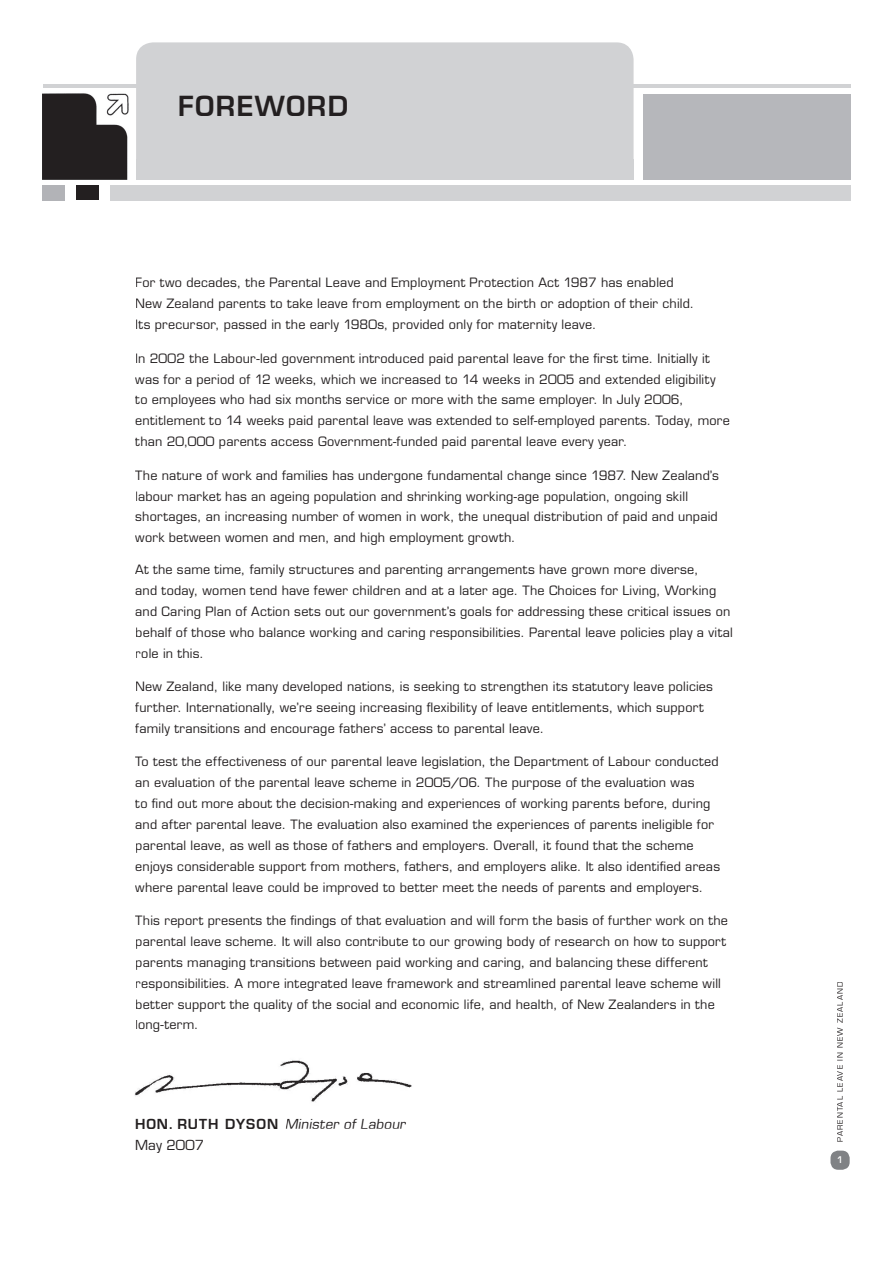
<style>
.page{position:relative;width:893px;height:1263px;background:#fff}
.page>*{position:absolute;margin:0;border:0;box-sizing:border-box;transform-origin:0 0}
.t1{font:600 27px "Eurostile";letter-spacing:.05em;color:#231f20}
.t2{font:italic 13.5px/21px "Eurostile";color:#231f20}
.t3{font:12.6px/20.9px "Eurostile";letter-spacing:.015em;color:#231f20}
.t4{font:600 9px "Eurostile";color:#fff;scale:.9 1}
.t5{font:7.5px "Eurostile";letter-spacing:.145em;color:#231f20}
.s1{font-weight:600;font-style:normal}
.s2{font-style:normal}
</style>
<div class="page">
<img style="left:134px;top:1060px;width:278px;height:42px">
<div style="left:831px;top:1151px;width:19px;height:19px;background:#808285;border-radius:8px"></div>
<div style="left:136px;top:42px;width:498px;height:137px;background:#d1d2d4;border-radius:17px"></div>
<div style="left:136px;top:159px;width:498px;height:20px;background:#d1d2d4"></div>
<img style="left:43px;top:93px;width:86px;height:86px">
<div style="left:643px;top:94px;width:207px;height:85px;background:#b6b7bb"></div>
<div style="left:110px;top:185px;width:740px;height:15px;background:#d1d2d4"></div>
<div style="left:76px;top:185px;width:23px;height:15px;background:#231f20"></div>
<div style="left:43px;top:185px;width:22px;height:15px;background:#b2b3b7"></div>
<hr style="left:43px;top:84px;width:807px;height:3px;background:#d1d2d4">
<h1 class="t1" style="left:178px;top:89px;width:171px">FOREWORD</h1>
<p class="t3" style="left:135px;top:272px;width:560px">For two decades, the Parental Leave and Employment Protection Act 1987 has enabled<br>New Zealand parents to take leave from employment on the birth or adoption of their child.<br>Its precursor, passed in the early 1980s, provided only for maternity leave.</p>
<p class="t3" style="left:135px;top:348px;width:596px">In 2002 the Labour-led government introduced paid parental leave for the first time. Initially it was for a period of 12 weeks, which we increased to 14 weeks in 2005 and extended eligibility to employees who had six months service or more with the same employer. In July 2006, entitlement to 14 weeks paid parental leave was extended to self-employed parents. Today, more than 20,000 parents access Government-funded paid parental leave every year.</p>
<p class="t3" style="left:135px;top:465px;width:585px">The nature of work and families has undergone fundamental change since 1987. New Zealand’s labour market has an ageing population and shrinking working-age population, ongoing skill shortages, an increasing number of women in work, the unequal distribution of paid and unpaid work between women and men, and high employment growth.</p>
<p class="t3" style="left:135px;top:559px;width:599px">At the same time, family structures and parenting arrangements have grown more diverse,<br>and today, women tend have fewer children and at a later age. The Choices for Living, Working and Caring Plan of Action sets out our government’s goals for addressing these critical issues on behalf of those who balance working and caring responsibilities. Parental leave policies play a vital role in this.</p>
<p class="t3" style="left:135px;top:676px;width:579px">New Zealand, like many developed nations, is seeking to strengthen its statutory leave policies further. Internationally, we’re seeing increasing flexibility of leave entitlements, which support family transitions and encourage fathers’ access to parental leave.</p>
<p class="t3" style="left:135px;top:751px;width:586px">To test the effectiveness of our parental leave legislation, the Department of Labour conducted an evaluation of the parental leave scheme in 2005/06. The purpose of the evaluation was<br>to find out more about the decision-making and experiences of working parents before, during and after parental leave. The evaluation also examined the experiences of parents ineligible for parental leave, as well as those of fathers and employers. Overall, it found that the scheme enjoys considerable support from mothers, fathers, and employers alike. It also identified areas where parental leave could be improved to better meet the needs of parents and employers.</p>
<p class="t3" style="left:135px;top:910px;width:594px">This report presents the findings of that evaluation and will form the basis of further work on the parental leave scheme. It will also contribute to our growing body of research on how to support parents managing transitions between paid working and caring, and balancing these different responsibilities. A more integrated leave framework and streamlined parental leave scheme will better support the quality of the social and economic life, and health, of New Zealanders in the long-term.</p>
<p class="t2" style="left:135px;top:1113px;width:275px"><span class="s1">H O N . R U T H D Y S O N</span> Minister of Labour<br><span class="s2">May 2007</span></p>
<p class="t5" style="left:836px;top:1142px;width:162px;rotate:-90deg">PARENTAL LEAVE IN NEW ZEALAND</p>
<p class="t4" style="left:837px;top:1154px;width:8px">1</p>
</div>
